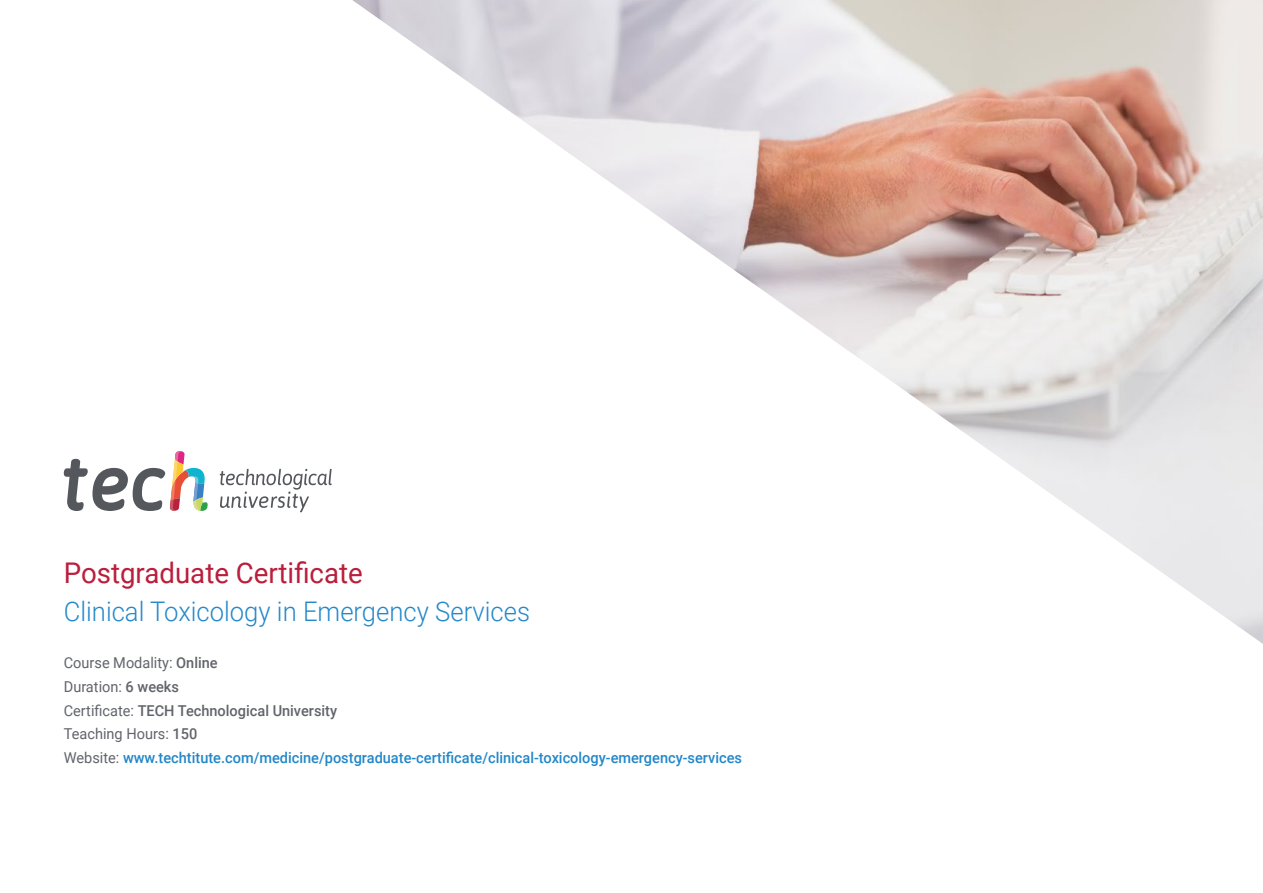
<style>
.page{position:relative;width:1263px;height:893px;background:#fff}
.page>*{position:absolute;margin:0;border:0;box-sizing:border-box;transform-origin:0 0}
.t1{font:28.5px "Roboto";color:#ba1e3c}
.t2{font:300 27px "Roboto";color:#2488c9;scale:.95 1}
.t3{font:500 15px/23.7px "Roboto";color:#2287c9}
.s1{font-weight:400;color:#61646a}
.s2{color:#61646a}
</style>
<div class="page">
<img style="left:352px;top:0;width:911px;height:644px">
<svg style="left:64px;top:451px;width:144px;height:60px"></svg>
<svg style="left:220px;top:469px;width:112px;height:43px"></svg>
<h1 class="t1" style="left:64px;top:553px;width:301px">Postgraduate Certificate</h1>
<h2 class="t2" style="left:64px;top:592px;width:492px">Clinical Toxicology in Emergency Services</h2>
<p class="t3" style="left:64px;top:650px;width:680px"><span class="s1">Course Modality:</span> <span class="s2">Online<br></span><span class="s1">Duration:</span> <span class="s2">6 weeks<br></span><span class="s1">Certificate:</span> <span class="s2">TECH Technological University<br></span><span class="s1">Teaching Hours:</span> <span class="s2">150<br></span><span class="s1">Website:</span> www.techtitute.com/medicine/postgraduate-certificate/clinical-toxicology-emergency-services</p>
</div>
